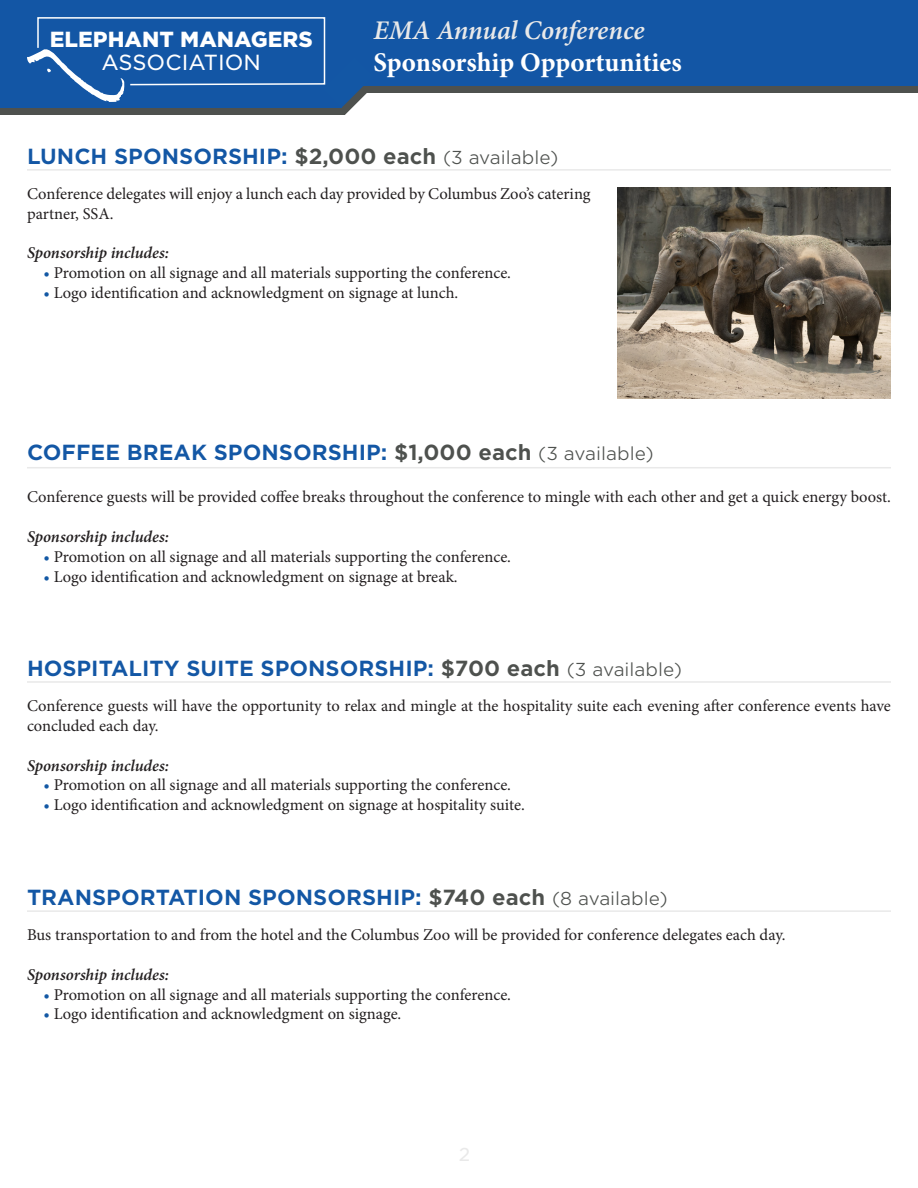
<style>
.page{position:relative;width:918px;height:1188px;background:#fff}
.page>*{position:absolute;margin:0;border:0;box-sizing:border-box;transform-origin:0 0}
.t1{font:700 27px "Minion Pro";color:#fff}
.t2{font:italic 600 27px "Minion Pro";letter-spacing:-.005em;color:#e9e9e9}
.t3{font:700 21px "Gotham S Sm";color:#1357a5}
.t4{font:900 21px/22.5px "Gotham S Sm";color:#fff;text-align:center}
.t5{font:18px "Gotham S Sm";color:#e9e9e9}
.t6{font:16.5px/19.8px "Minion Pro";color:#231f20}
.t7{font:italic 600 16.5px "Minion Pro";letter-spacing:-.005em;color:#231f20}
.s1{font-weight:400}
.s2{color:#4e514e}
.s3{font-weight:300;font-size:18px;color:#4e514e}
.s4{color:#1358a4}
</style>
<div class="page">
<svg style="left:377px;top:85px;width:541px;height:7px;background:#45515a"></svg>
<div style="left:332px;top:0;width:586px;height:85px;background:#1356a5"></div>
<div style="left:0;top:0;width:341px;height:108px;background:#1356a5"></div>
<svg style="left:27px;top:17px;width:350px;height:98px"></svg>
<hr style="left:27px;top:169px;width:864px;height:2px;background:#e9e9e9">
<img style="left:618px;top:188px;width:273px;height:211px">
<hr style="left:27px;top:467px;width:864px;height:1px;background:#e9e9e9">
<hr style="left:27px;top:681px;width:864px;height:2px;background:#e9e9e9">
<hr style="left:27px;top:910px;width:864px;height:2px;background:#e9e9e9">
<p class="t4" style="left:50px;top:28px;width:265px">ELEPHANT MANAGERS<br><span class="s1">ASSOCIATION</span></p>
<p class="t2" style="left:374px;top:11px;width:273px">EMA Annual Conference</p>
<p class="t1" style="left:374px;top:44px;width:310px">Sponsorship Opportunities</p>
<p class="t3" style="left:27px;top:142px;width:533px">LUNCH SPONSORSHIP: <span class="s2">$2,000 each</span> <span class="s3">(3 available)</span></p>
<p class="t6" style="left:27px;top:184px;width:565px">Conference delegates will enjoy a lunch each day provided by Columbus Zoo’s catering partner, SSA.</p>
<p class="t7" style="left:27px;top:242px;width:143px">Sponsorship includes:</p>
<p class="t6" style="left:44px;top:263px;width:469px"><span class="s4">•</span> Promotion on all signage and all materials supporting the conference.</p>
<p class="t6" style="left:44px;top:283px;width:416px"><span class="s4">•</span> Logo identification and acknowledgment on signage at lunch.</p>
<p class="t3" style="left:27px;top:438px;width:628px">COFFEE BREAK SPONSORSHIP: <span class="s2">$1,000 each</span> <span class="s3">(3 available)</span></p>
<p class="t6" style="left:27px;top:487px;width:866px">Conference guests will be provided coffee breaks throughout the conference to mingle with each other and get a quick energy boost.</p>
<p class="t7" style="left:27px;top:525px;width:143px">Sponsorship includes:</p>
<p class="t6" style="left:44px;top:547px;width:469px"><span class="s4">•</span> Promotion on all signage and all materials supporting the conference.</p>
<p class="t6" style="left:44px;top:566px;width:416px"><span class="s4">•</span> Logo identification and acknowledgment on signage at break.</p>
<p class="t3" style="left:27px;top:654px;width:657px">HOSPITALITY SUITE SPONSORSHIP: <span class="s2">$700 each</span> <span class="s3">(3 available)</span></p>
<p class="t6" style="left:27px;top:696px;width:866px">Conference guests will have the opportunity to relax and mingle at the hospitality suite each evening after conference events have concluded each day.</p>
<p class="t7" style="left:27px;top:754px;width:143px">Sponsorship includes:</p>
<p class="t6" style="left:44px;top:775px;width:469px"><span class="s4">•</span> Promotion on all signage and all materials supporting the conference.</p>
<p class="t6" style="left:44px;top:795px;width:483px"><span class="s4">•</span> Logo identification and acknowledgment on signage at hospitality suite.</p>
<p class="t3" style="left:27px;top:883px;width:642px">TRANSPORTATION SPONSORSHIP: <span class="s2">$740 each</span> <span class="s3">(8 available)</span></p>
<p class="t6" style="left:27px;top:925px;width:760px">Bus transportation to and from the hotel and the Columbus Zoo will be provided for conference delegates each day.</p>
<p class="t7" style="left:27px;top:963px;width:143px">Sponsorship includes:</p>
<p class="t6" style="left:44px;top:985px;width:469px"><span class="s4">•</span> Promotion on all signage and all materials supporting the conference.</p>
<p class="t6" style="left:44px;top:1004px;width:359px"><span class="s4">•</span> Logo identification and acknowledgment on signage.</p>
<p class="t5" style="left:459px;top:1142px;width:13px">2</p>
</div>
